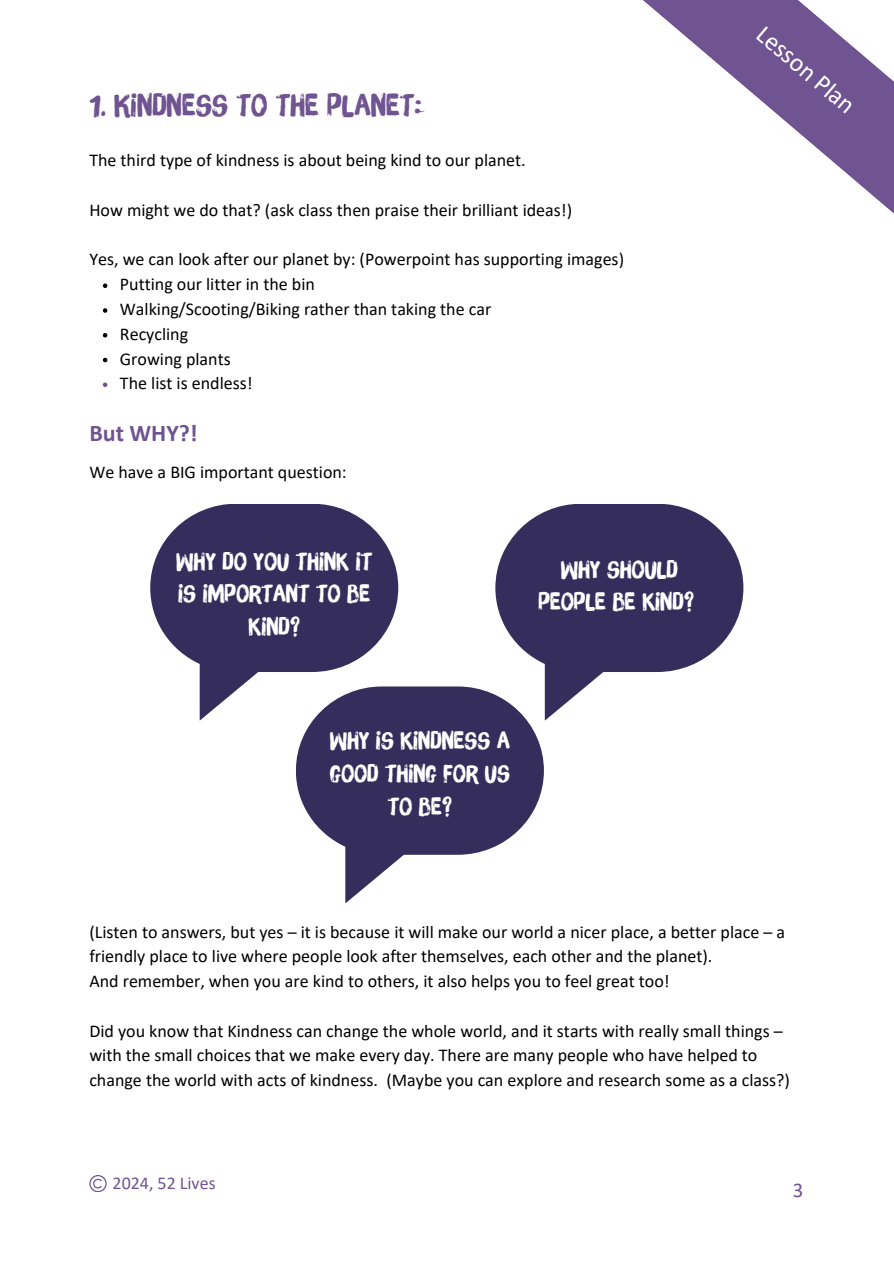
<style>
.page{position:relative;width:894px;height:1264px;background:#fff}
.page>*{position:absolute;margin:0;border:0;box-sizing:border-box;transform-origin:0 0}
.t1{font:30.3px "Brush Up";color:#705491}
.t2{font:25.5px "Calibri";color:#fff}
.t3{font:24px/32.7px "Brush Up";color:#fff;text-align:center}
.t4{font:700 24px "Calibri";color:#705491}
.t5{font:21px "Calibri";color:#705491}
.t6{font:18px/24.8px "Calibri";color:#000}
.t7{font:18px "Calibri";color:#705491}
</style>
<div class="page">
<svg style="left:643px;top:0;width:250px;height:213px"></svg>
<svg style="left:89px;top:1175px;width:17px;height:16px"></svg>
<svg style="left:103px;top:283px;width:4px;height:5px"></svg>
<svg style="left:103px;top:308px;width:4px;height:5px"></svg>
<svg style="left:103px;top:333px;width:4px;height:4px"></svg>
<svg style="left:103px;top:358px;width:4px;height:4px"></svg>
<svg style="left:103px;top:382px;width:4px;height:5px"></svg>
<svg style="left:150px;top:504px;width:248px;height:168px;background:#524c73"></svg>
<svg style="left:495px;top:504px;width:248px;height:168px;background:#524c73"></svg>
<svg style="left:296px;top:686px;width:247px;height:168px;background:#524c73"></svg>
<p class="t1" style="left:89px;top:91px;width:335px">1. KINDNESS TO THE PLANET:</p>
<p class="t6" style="left:89px;top:149px;width:438px">The third type of kindness is about being kind to our planet.</p>
<p class="t6" style="left:89px;top:199px;width:484px">How might we do that? (ask class then praise their brilliant ideas!)</p>
<p class="t6" style="left:89px;top:248px;width:536px">Yes, we can look after our planet by: (Powerpoint has supporting images)</p>
<p class="t6" style="left:120px;top:273px;width:196px">Putting our litter in the bin</p>
<p class="t6" style="left:120px;top:298px;width:372px">Walking/Scooting/Biking rather than taking the car</p>
<p class="t6" style="left:120px;top:323px;width:70px">Recycling</p>
<h2 class="t6" style="left:120px;top:347px;width:112px">Growing plants</h2>
<p class="t6" style="left:120px;top:372px;width:134px">The list is endless!</p>
<h2 class="t4" style="left:89px;top:423px;width:110px">But WHY?!</h2>
<h2 class="t6" style="left:89px;top:461px;width:259px">We have a BIG important question:</h2>
<p class="t3" style="left:176px;top:546px;width:197px">WHY DO YOU THINK IT<br>IS IMPORTANT TO BE<br>KIND?</p>
<p class="t3" style="left:538px;top:554px;width:157px">WHY SHOULD<br>PEOPLE BE KIND?</p>
<p class="t3" style="left:330px;top:725px;width:182px">WHY IS KINDNESS A<br>GOOD THING FOR US<br>TO BE?</p>
<h3 class="t2" style="left:766px;top:22px;width:122px;rotate:40deg">Lesson Plan</h3>
<h2 class="t6" style="left:89px;top:920px;width:697px">(Listen to answers, but yes – it is because it will make our world a nicer place, a better place – a friendly place to live where people look after themselves, each other and the planet).</h2>
<p class="t6" style="left:89px;top:970px;width:581px">And remember, when you are kind to others, it also helps you to feel great too!</p>
<p class="t6" style="left:89px;top:1019px;width:702px">Did you know that Kindness can change the whole world, and it starts with really small things – with the small choices that we make every day. There are many people who have helped to change the world with acts of kindness. (Maybe you can explore and research some as a class?)</p>
<h1 class="t7" style="left:113px;top:1175px;width:105px">2024, 52 Lives</h1>
<p class="t5" style="left:792px;top:1180px;width:12px">3</p>
</div>
